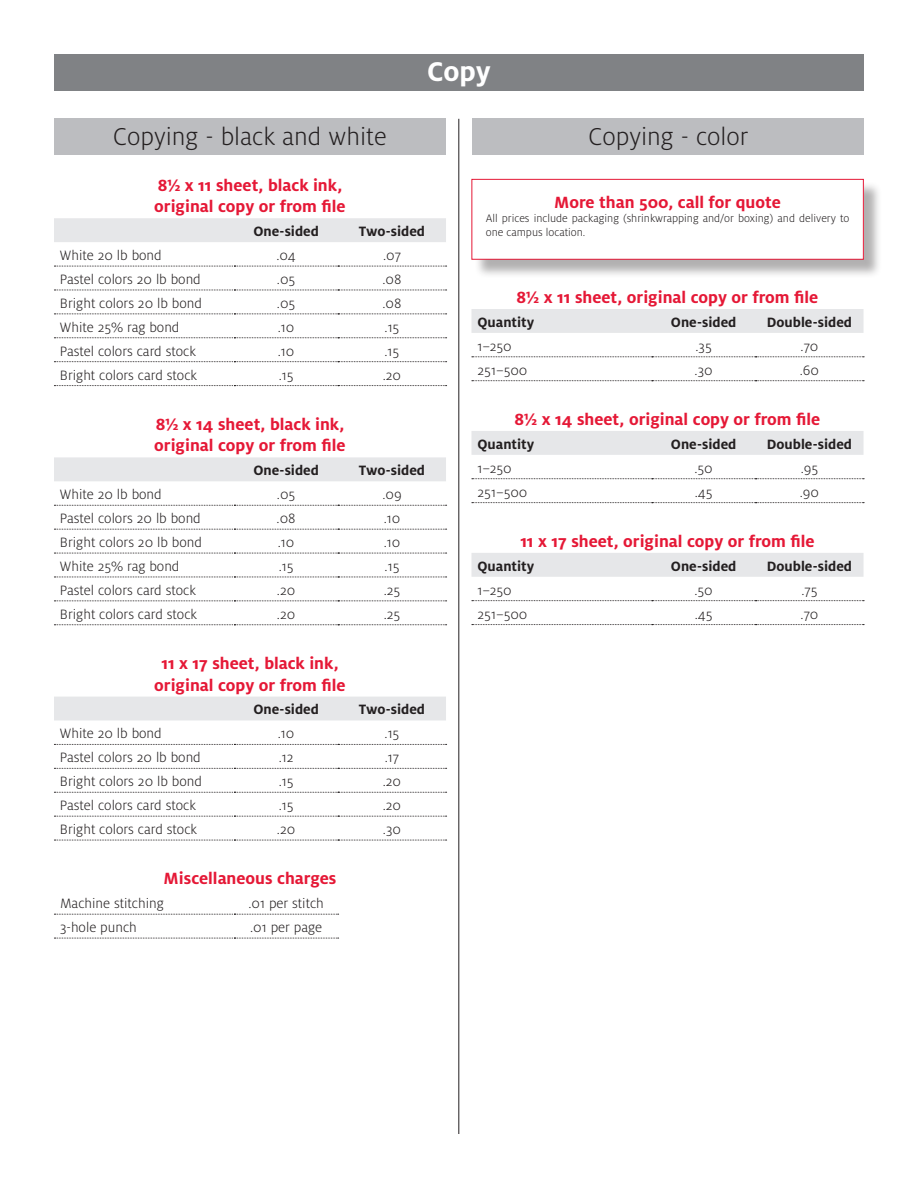
<style>
.page{position:relative;width:918px;height:1188px;background:#fff}
.page>*{position:absolute;margin:0;border:0;box-sizing:border-box;transform-origin:0 0}
.t1{font:700 30px "Milo OT";color:#fff}
.t2{font:300 27px "Milo OT";color:#231f20}
.t3{font:700 18px/21.6px "Milo OT";color:#e51836}
.t4{font:300 15px "Milo OT";color:#231f20}
.t5{font:700 15px "Milo OT";color:#231f20}
.t6{font:300 12px/14.4px "Milo OT";color:#231f20}
</style>
<div class="page">
<svg style="left:54px;top:218px;width:392px;height:502px"></svg>
<svg style="left:54px;top:266px;width:393px;height:1px"></svg>
<svg style="left:54px;top:290px;width:393px;height:1px"></svg>
<svg style="left:54px;top:314px;width:393px;height:1px"></svg>
<svg style="left:54px;top:337px;width:393px;height:1px"></svg>
<svg style="left:54px;top:361px;width:393px;height:1px"></svg>
<svg style="left:54px;top:385px;width:393px;height:1px"></svg>
<svg style="left:54px;top:505px;width:393px;height:1px"></svg>
<svg style="left:54px;top:529px;width:393px;height:1px"></svg>
<svg style="left:54px;top:553px;width:393px;height:1px"></svg>
<svg style="left:54px;top:577px;width:393px;height:1px"></svg>
<svg style="left:54px;top:601px;width:393px;height:1px"></svg>
<svg style="left:54px;top:624px;width:393px;height:1px"></svg>
<svg style="left:54px;top:744px;width:393px;height:1px"></svg>
<svg style="left:54px;top:768px;width:393px;height:1px"></svg>
<svg style="left:54px;top:792px;width:393px;height:1px"></svg>
<svg style="left:54px;top:816px;width:393px;height:1px"></svg>
<svg style="left:54px;top:840px;width:393px;height:1px"></svg>
<svg style="left:54px;top:914px;width:285px;height:1px"></svg>
<svg style="left:54px;top:938px;width:285px;height:1px"></svg>
<svg style="left:471px;top:309px;width:393px;height:268px"></svg>
<svg style="left:472px;top:356px;width:392px;height:1px"></svg>
<svg style="left:472px;top:380px;width:392px;height:1px"></svg>
<svg style="left:472px;top:478px;width:392px;height:1px"></svg>
<svg style="left:472px;top:502px;width:392px;height:1px"></svg>
<svg style="left:472px;top:600px;width:392px;height:1px"></svg>
<svg style="left:472px;top:624px;width:392px;height:1px"></svg>
<div style="left:54px;top:54px;width:810px;height:36px;background:#808285"></div>
<div style="left:54px;top:119px;width:392px;height:36px;background:#bcbdc0"></div>
<div style="left:472px;top:119px;width:392px;height:36px;background:#bcbdc0"></div>
<div style="left:474px;top:181px;width:409px;height:97px;background:#231f20;opacity:.35"></div>
<div style="left:472px;top:179px;width:391px;height:80px;background:#fff"></div>
<div style="left:471px;top:179px;width:393px;height:81px;border:1px solid #e51836"></div>
<hr style="left:459px;top:119px;width:1px;height:1015px;background:#231f20">
<h1 class="t1" style="left:427px;top:54px;width:65px">Copy</h1>
<h2 class="t2" style="left:113px;top:122px;width:275px">Copying - black and white</h2>
<h2 class="t2" style="left:588px;top:122px;width:162px">Copying - color</h2>
<p class="t3" style="left:154px;top:174px;width:193px">8½ x 11 sheet, black ink, original copy or from file</p>
<p class="t5" style="left:253px;top:223px;width:67px">One-sided</p>
<p class="t5" style="left:359px;top:223px;width:68px">Two-sided</p>
<p class="t4" style="left:60px;top:247px;width:103px">White 20 lb bond</p>
<p class="t4" style="left:276px;top:247px;width:21px">.04</p>
<p class="t4" style="left:383px;top:247px;width:19px">.07</p>
<p class="t4" style="left:60px;top:271px;width:142px">Pastel colors 20 lb bond</p>
<p class="t4" style="left:277px;top:271px;width:20px">.05</p>
<p class="t4" style="left:382px;top:271px;width:21px">.08</p>
<p class="t4" style="left:60px;top:295px;width:144px">Bright colors 20 lb bond</p>
<p class="t4" style="left:277px;top:295px;width:20px">.05</p>
<p class="t4" style="left:382px;top:295px;width:21px">.08</p>
<p class="t4" style="left:60px;top:319px;width:121px">White 25% rag bond</p>
<p class="t4" style="left:278px;top:319px;width:18px">.10</p>
<p class="t4" style="left:385px;top:319px;width:16px">.15</p>
<p class="t4" style="left:60px;top:343px;width:137px">Pastel colors card stock</p>
<p class="t4" style="left:278px;top:343px;width:18px">.10</p>
<p class="t4" style="left:385px;top:343px;width:16px">.15</p>
<p class="t4" style="left:60px;top:367px;width:139px">Bright colors card stock</p>
<p class="t4" style="left:279px;top:367px;width:16px">.15</p>
<p class="t4" style="left:383px;top:367px;width:20px">.20</p>
<p class="t3" style="left:154px;top:413px;width:193px">8½ x 14 sheet, black ink, original copy or from file</p>
<p class="t5" style="left:253px;top:462px;width:67px">One-sided</p>
<p class="t5" style="left:359px;top:462px;width:68px">Two-sided</p>
<p class="t4" style="left:60px;top:486px;width:103px">White 20 lb bond</p>
<p class="t4" style="left:277px;top:486px;width:20px">.05</p>
<p class="t4" style="left:382px;top:486px;width:21px">.09</p>
<p class="t4" style="left:60px;top:510px;width:142px">Pastel colors 20 lb bond</p>
<p class="t4" style="left:277px;top:510px;width:21px">.08</p>
<p class="t4" style="left:384px;top:510px;width:18px">.10</p>
<p class="t4" style="left:60px;top:534px;width:144px">Bright colors 20 lb bond</p>
<p class="t4" style="left:278px;top:534px;width:18px">.10</p>
<p class="t4" style="left:384px;top:534px;width:18px">.10</p>
<p class="t4" style="left:60px;top:558px;width:121px">White 25% rag bond</p>
<p class="t4" style="left:279px;top:558px;width:16px">.15</p>
<p class="t4" style="left:385px;top:558px;width:16px">.15</p>
<p class="t4" style="left:60px;top:582px;width:137px">Pastel colors card stock</p>
<p class="t4" style="left:277px;top:582px;width:20px">.20</p>
<p class="t4" style="left:384px;top:582px;width:18px">.25</p>
<p class="t4" style="left:60px;top:606px;width:139px">Bright colors card stock</p>
<p class="t4" style="left:277px;top:606px;width:20px">.20</p>
<p class="t4" style="left:384px;top:606px;width:18px">.25</p>
<p class="t3" style="left:154px;top:653px;width:193px;text-align:center">11 x 17 sheet, black ink, original copy or from file</p>
<p class="t5" style="left:253px;top:701px;width:67px">One-sided</p>
<p class="t5" style="left:359px;top:701px;width:68px">Two-sided</p>
<p class="t4" style="left:60px;top:726px;width:103px">White 20 lb bond</p>
<p class="t4" style="left:278px;top:726px;width:18px">.10</p>
<p class="t4" style="left:385px;top:726px;width:16px">.15</p>
<p class="t4" style="left:60px;top:750px;width:142px">Pastel colors 20 lb bond</p>
<p class="t4" style="left:279px;top:750px;width:16px">.12</p>
<p class="t4" style="left:385px;top:750px;width:16px">.17</p>
<p class="t4" style="left:60px;top:773px;width:144px">Bright colors 20 lb bond</p>
<p class="t4" style="left:279px;top:773px;width:16px">.15</p>
<p class="t4" style="left:383px;top:773px;width:20px">.20</p>
<p class="t4" style="left:60px;top:797px;width:137px">Pastel colors card stock</p>
<p class="t4" style="left:279px;top:797px;width:16px">.15</p>
<p class="t4" style="left:383px;top:797px;width:20px">.20</p>
<p class="t4" style="left:60px;top:821px;width:139px">Bright colors card stock</p>
<p class="t4" style="left:277px;top:821px;width:20px">.20</p>
<p class="t4" style="left:383px;top:821px;width:20px">.30</p>
<p class="t3" style="left:164px;top:868px;width:174px">Miscellaneous charges</p>
<p class="t4" style="left:60px;top:895px;width:105px">Machine stitching</p>
<p class="t4" style="left:248px;top:895px;width:77px">.01 per stitch</p>
<p class="t4" style="left:60px;top:919px;width:78px">3-hole punch</p>
<p class="t4" style="left:250px;top:919px;width:74px">.01 per page</p>
<p class="t3" style="left:554px;top:191px;width:228px">More than 500, call for quote</p>
<p class="t6" style="left:486px;top:211px;width:365px">All prices include packaging (shrinkwrapping and/or boxing) and delivery to one campus location.</p>
<p class="t3" style="left:517px;top:287px;width:303px">8½ x 11 sheet, original copy or from file</p>
<p class="t5" style="left:477px;top:314px;width:58px">Quantity</p>
<p class="t5" style="left:671px;top:314px;width:67px">One-sided</p>
<p class="t5" style="left:767px;top:314px;width:87px">Double-sided</p>
<p class="t4" style="left:477px;top:338px;width:36px">1–250</p>
<p class="t4" style="left:696px;top:338px;width:18px">.35</p>
<p class="t4" style="left:801px;top:338px;width:19px">.70</p>
<p class="t4" style="left:477px;top:362px;width:52px">251–500</p>
<p class="t4" style="left:695px;top:362px;width:20px">.30</p>
<p class="t4" style="left:800px;top:362px;width:21px">.60</p>
<p class="t3" style="left:515px;top:408px;width:307px">8½ x 14 sheet, original copy or from file</p>
<p class="t5" style="left:477px;top:436px;width:58px">Quantity</p>
<p class="t5" style="left:671px;top:436px;width:67px">One-sided</p>
<p class="t5" style="left:767px;top:436px;width:87px">Double-sided</p>
<p class="t4" style="left:477px;top:460px;width:36px">1–250</p>
<p class="t4" style="left:695px;top:460px;width:20px">.50</p>
<p class="t4" style="left:801px;top:460px;width:19px">.95</p>
<p class="t4" style="left:477px;top:484px;width:52px">251–500</p>
<p class="t4" style="left:695px;top:484px;width:19px">.45</p>
<p class="t4" style="left:800px;top:484px;width:21px">.90</p>
<p class="t3" style="left:520px;top:530px;width:296px">11 x 17 sheet, original copy or from file</p>
<p class="t5" style="left:477px;top:558px;width:58px">Quantity</p>
<p class="t5" style="left:671px;top:558px;width:67px">One-sided</p>
<p class="t5" style="left:767px;top:558px;width:87px">Double-sided</p>
<p class="t4" style="left:477px;top:582px;width:36px">1–250</p>
<p class="t4" style="left:695px;top:582px;width:20px">.50</p>
<p class="t4" style="left:801px;top:582px;width:18px">.75</p>
<p class="t4" style="left:477px;top:606px;width:52px">251–500</p>
<p class="t4" style="left:695px;top:606px;width:19px">.45</p>
<p class="t4" style="left:801px;top:606px;width:19px">.70</p>
</div>
